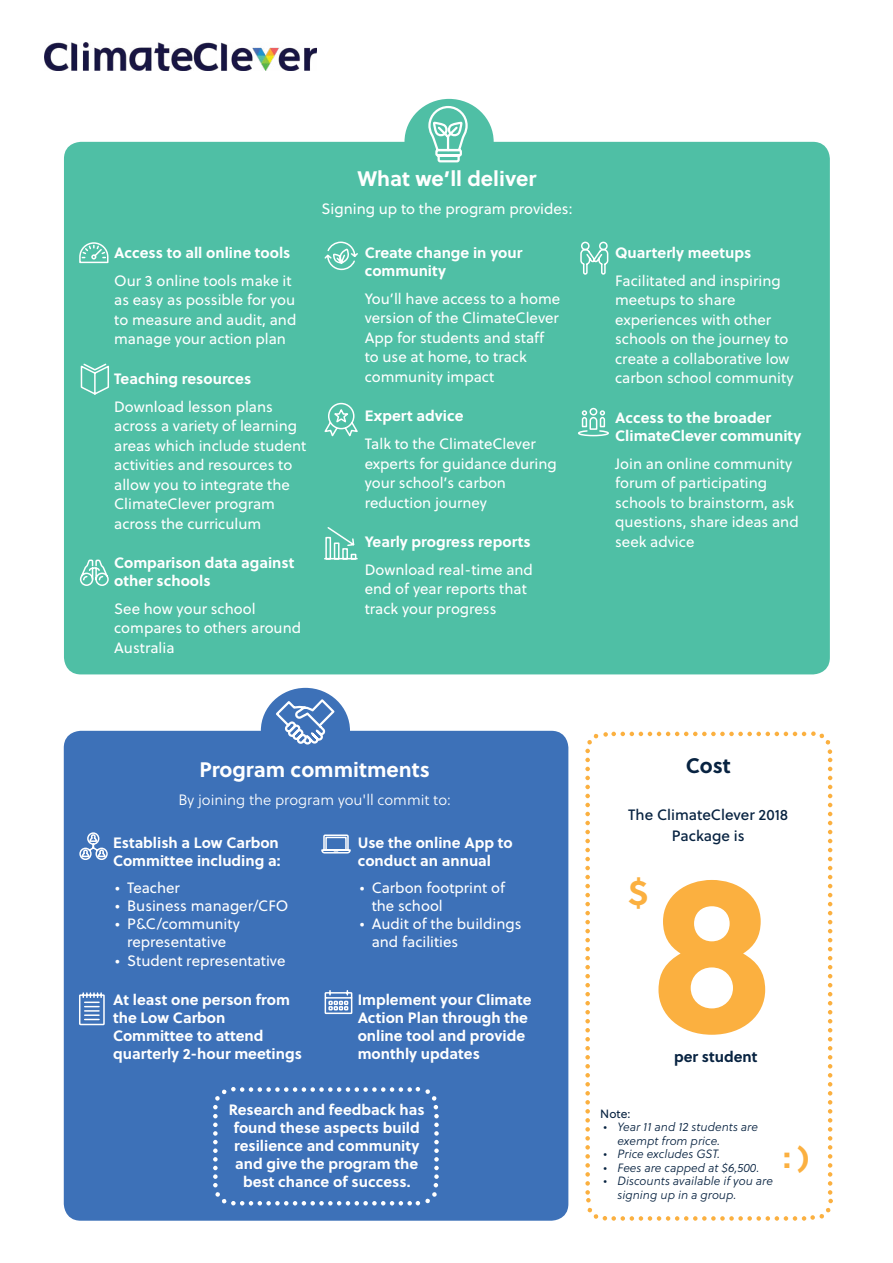
<style>
.page{position:relative;width:893px;height:1263px;background:#fff}
.page>*{position:absolute;margin:0;border:0;box-sizing:border-box;transform-origin:0 0}
.t1{font:700 225px "Soleil";color:#fbb040}
.t2{font:700 36px "Soleil";color:#fbb040}
.t3{font:28.65px "Soleil Xb";color:#fbb040}
.t4{font:700 21px "Soleil";color:#fff}
.t5{font:700 21px "Soleil";color:#082341}
.t6{font:15px/19.5px "Soleil";color:#fff}
.t7{font:700 15px/18px "Soleil";color:#fff}
.t8{font:15px "Soleil Lt";color:#fff}
.t9{font:15px/21px "Soleil Bk";color:#082341;text-align:center}
.t10{font:700 15px "Soleil";color:#082341}
.t11{font:italic 12px/13.5px "Soleil Lt";color:#082341}
.t12{font:12px "Soleil";color:#082341}
</style>
<div class="page">
<svg style="left:819px;top:733px;width:11px;height:11px"></svg>
<svg style="left:611px;top:732px;width:195px;height:4px"></svg>
<svg style="left:586px;top:758px;width:247px;height:463px"></svg>
<div style="left:404px;top:99px;width:90px;height:86px;background:#4fbfa5;border-radius:50%"></div>
<div style="left:64px;top:142px;width:766px;height:532px;background:#4fbfa5;border-radius:17px"></div>
<div style="left:261px;top:688px;width:89px;height:86px;background:#3d71b8;border-radius:50%"></div>
<div style="left:64px;top:731px;width:504px;height:490px;background:#3d71b8;border-radius:17px"></div>
<svg style="left:321px;top:834px;width:30px;height:20px"></svg>
<svg style="left:79px;top:832px;width:29px;height:28px"></svg>
<svg style="left:324px;top:990px;width:29px;height:25px"></svg>
<svg style="left:79px;top:992px;width:26px;height:34px"></svg>
<svg style="left:427px;top:98px;width:42px;height:65px"></svg>
<svg style="left:274px;top:697px;width:63px;height:48px"></svg>
<svg style="left:580px;top:241px;width:29px;height:34px"></svg>
<svg style="left:213px;top:1087px;width:226px;height:118px"></svg>
<svg style="left:79px;top:242px;width:30px;height:22px"></svg>
<svg style="left:80px;top:363px;width:29px;height:32px"></svg>
<svg style="left:79px;top:560px;width:30px;height:26px"></svg>
<svg style="left:324px;top:527px;width:34px;height:33px"></svg>
<svg style="left:324px;top:402px;width:34px;height:35px"></svg>
<svg style="left:578px;top:407px;width:31px;height:30px"></svg>
<svg style="left:324px;top:241px;width:34px;height:30px"></svg>
<img style="left:44px;top:42px;width:272px;height:29px">
<p class="t7" style="left:114px;top:243px;width:178px">Access to all online tools</p>
<p class="t6" style="left:114px;top:270px;width:184px">Our 3 online tools make it as easy as possible for you to measure and audit, and manage your action plan</p>
<p class="t7" style="left:114px;top:368px;width:139px">Teaching resources</p>
<p class="t6" style="left:114px;top:396px;width:194px">Download lesson plans across a variety of learning areas which include student activities and resources to allow you to integrate the<br>ClimateClever program across the curriculum</p>
<p class="t7" style="left:114px;top:553px;width:182px">Comparison data against other schools</p>
<p class="t6" style="left:114px;top:598px;width:189px">See how your school compares to others around<br>Australia</p>
<h3 class="t4" style="left:357px;top:163px;width:181px">What we’ll deliver</h3>
<p class="t6" style="left:321px;top:199px;width:253px">Signing up to the program provides:</p>
<p class="t7" style="left:365px;top:243px;width:159px">Create change in your community</p>
<p class="t6" style="left:365px;top:288px;width:197px">You’ll have access to a home version of the ClimateClever<br>App for students and staff to use at home, to track community impact</p>
<p class="t7" style="left:365px;top:406px;width:100px">Expert advice</p>
<p class="t6" style="left:365px;top:434px;width:194px">Talk to the ClimateClever experts for guidance during your school’s carbon reduction journey</p>
<p class="t7" style="left:365px;top:532px;width:168px">Yearly progress reports</p>
<p class="t6" style="left:365px;top:559px;width:170px">Download real-time and end of year reports that track your progress</p>
<p class="t7" style="left:615px;top:243px;width:138px">Quarterly meetups</p>
<p class="t6" style="left:615px;top:270px;width:180px">Facilitated and inspiring meetups to share experiences with other schools on the journey to create a collaborative low carbon school community</p>
<p class="t7" style="left:615px;top:407px;width:188px">Access to the broader<br>ClimateClever community</p>
<p class="t6" style="left:615px;top:453px;width:185px">Join an online community forum of participating schools to brainstorm, ask questions, share ideas and seek advice</p>
<h3 class="t4" style="left:199px;top:753px;width:232px">Program commitments</h3>
<p class="t8" style="left:178px;top:789px;width:274px">By joining the program you'll commit to:</p>
<p class="t7" style="left:113px;top:833px;width:169px">Establish a Low Carbon<br>Committee including a:</p>
<p class="t6" style="left:115px;top:877px;width:66px">• Teacher</p>
<p class="t6" style="left:115px;top:895px;width:175px">• Business manager/CFO</p>
<p class="t6" style="left:115px;top:914px;width:126px;line-height:18px;text-align:center">• P&amp;C/community representative</p>
<p class="t6" style="left:115px;top:951px;width:172px">• Student representative</p>
<p class="t7" style="left:113px;top:990px;width:190px">At least one person from the Low Carbon<br>Committee to attend quarterly 2-hour meetings</p>
<p class="t7" style="left:358px;top:833px;width:157px">Use the online App to conduct an annual</p>
<p class="t6" style="left:372px;top:878px;width:135px;line-height:18px;text-indent:-12px">• Carbon footprint of the school</p>
<p class="t6" style="left:372px;top:914px;width:151px;line-height:18px;text-indent:-12px">• Audit of the buildings and facilities</p>
<p class="t7" style="left:358px;top:990px;width:175px">Implement your Climate<br>Action Plan through the online tool and provide monthly updates</p>
<p class="t7" style="left:229px;top:1100px;width:197px;text-align:center">Research and feedback has found these aspects build resilience and community and give the program the best chance of success.</p>
<h3 class="t5" style="left:686px;top:750px;width:46px">Cost</h3>
<p class="t9" style="left:628px;top:803px;width:162px">The ClimateClever 2018<br>Package is</p>
<h2 class="t2" style="left:629px;top:864px;width:21px">$</h2>
<h1 class="t1" style="left:648px;top:778px;width:128px">8</h1>
<p class="t10" style="left:674px;top:1044px;width:85px">per student</p>
<p class="t12" style="left:600px;top:1104px;width:32px">Note:</p>
<p class="t11" style="left:618px;top:1120px;width:142px;text-indent:-14px">• Year 11 and 12 students are exempt from price.</p>
<p class="t11" style="left:604px;top:1147px;width:118px">• Price excludes GST.</p>
<p class="t11" style="left:604px;top:1160px;width:157px">• Fees are capped at $6,500.</p>
<p class="t11" style="left:618px;top:1174px;width:157px;text-indent:-14px">• Discounts available if you are signing up in a group.</p>
<h3 class="t3" style="left:784px;top:1135px;width:27px">: )</h3>
</div>
